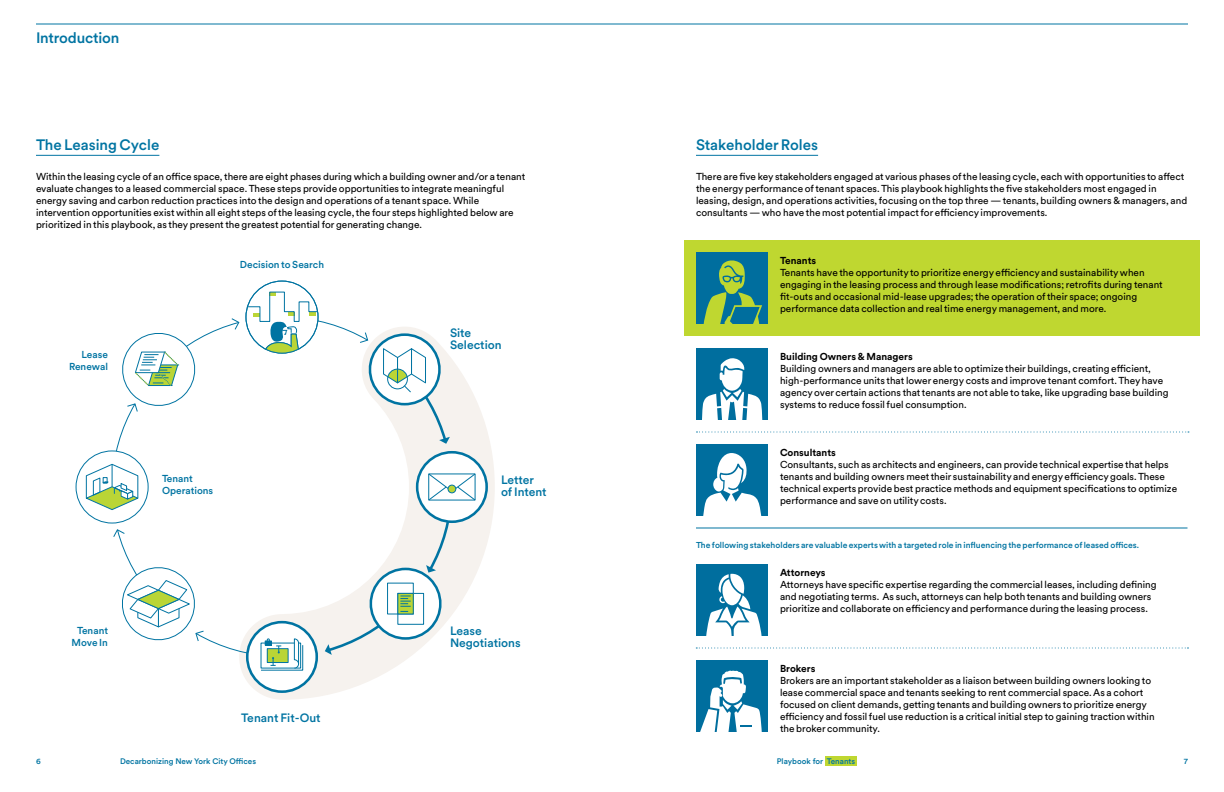
<style>
.page{position:relative;width:1224px;height:792px;background:#fff}
.page>*{position:absolute;margin:0;border:0;box-sizing:border-box;transform-origin:0 0}
.t1{font:500 15px "Circular XX";color:#0074a2}
.t2{font:500 12px/12px "Circular XX";color:#0074a2}
.t3{font:10px/12px "Circular XX";color:#000}
.t4{font:700 10px "Circular XX";color:#000}
.t5{font:500 10px/12px "Circular XX";color:#0074a2;text-align:right}
.t6{font:500 8.5px "Circular XX";color:#0074a2}
.t7{font:500 8px "Circular XX";color:#0074a2}
</style>
<div class="page">
<hr style="left:696px;top:155px;width:122px;height:1px;background:#0074a2">
<div style="left:684px;top:240px;width:516px;height:96px;background:#bfd730"></div>
<svg style="left:696px;top:252px;width:72px;height:72px"></svg>
<svg style="left:696px;top:660px;width:72px;height:72px"></svg>
<svg style="left:696px;top:348px;width:72px;height:72px"></svg>
<svg style="left:696px;top:444px;width:72px;height:72px"></svg>
<svg style="left:696px;top:432px;width:493px;height:1px"></svg>
<hr style="left:696px;top:527px;width:492px;height:1px;background:#0074a2">
<svg style="left:696px;top:648px;width:493px;height:1px"></svg>
<hr style="left:36px;top:155px;width:123px;height:1px;background:#0074a2">
<svg style="left:245px;top:322px;width:250px;height:378px"></svg>
<svg style="left:324px;top:451px;width:164px;height:204px"></svg>
<div style="left:448px;top:485px;width:8px;height:8px;background:#bad536;border-radius:50%"></div>
<div style="left:448px;top:485px;width:8px;height:8px;border:1px solid #0074a2;border-radius:50%"></div>
<svg style="left:113px;top:529px;width:205px;height:164px"></svg>
<svg style="left:84px;top:318px;width:156px;height:193px"></svg>
<svg style="left:247px;top:291px;width:203px;height:154px"></svg>
<div style="left:246px;top:281px;width:72px;height:73px;border:1px solid #0074a2;border-radius:50%"></div>
<svg style="left:696px;top:564px;width:72px;height:72px"></svg>
<hr style="left:612px;top:24px;width:576px;height:1px;background:#0074a2">
<hr style="left:36px;top:24px;width:576px;height:1px;background:#0074a2">
<div style="left:825px;top:756px;width:32px;height:10px;background:#bfd730"></div>
<h1 class="t1" style="left:36px;top:28px;width:85px">Introduction</h1>
<h1 class="t1" style="left:36px;top:135px;width:125px">The Leasing Cycle</h1>
<p class="t3" style="left:36px;top:170px;width:491px">Within the leasing cycle of an office space, there are eight phases during which a building owner and/or a tenant evaluate changes to a leased commercial space. These steps provide opportunities to integrate meaningful energy saving and carbon reduction practices into the design and operations of a tenant space. While intervention opportunities exist within all eight steps of the leasing cycle, the four steps highlighted below are prioritized in this playbook, as they present the greatest potential for generating change.</p>
<p class="t5" style="left:240px;top:258px;width:86px">Decision to Search</p>
<p class="t5" style="left:69px;top:348px;width:40px">Lease<br>Renewal</p>
<p class="t5" style="left:72px;top:624px;width:38px;text-align:center">Tenant<br>Move In</p>
<p class="t5" style="left:162px;top:472px;width:53px;text-align:left">Tenant<br>Operations</p>
<p class="t2" style="left:241px;top:711px;width:81px">Tenant Fit-Out</p>
<p class="t2" style="left:450px;top:326px;width:53px">Site<br>Selection</p>
<p class="t2" style="left:501px;top:473px;width:47px">Letter of Intent</p>
<p class="t2" style="left:450px;top:625px;width:72px">Lease<br>Negotiations</p>
<h1 class="t1" style="left:696px;top:135px;width:124px">Stakeholder Roles</h1>
<p class="t3" style="left:696px;top:170px;width:493px">There are five key stakeholders engaged at various phases of the leasing cycle, each with opportunities to affect the energy performance of tenant spaces. This playbook highlights the five stakeholders most engaged in leasing, design, and operations activities, focusing on the top three — tenants, building owners &amp; managers, and consultants — who have the most potential impact for efficiency improvements.</p>
<p class="t4" style="left:780px;top:254px;width:38px">Tenants</p>
<p class="t3" style="left:780px;top:266px;width:384px">Tenants have the opportunity to prioritize energy efficiency and sustainability when engaging in the leasing process and through lease modifications; retrofits during tenant fit-outs and occasional mid-lease upgrades; the operation of their space; ongoing performance data collection and real time energy management, and more.</p>
<p class="t4" style="left:780px;top:350px;width:134px">Building Owners &amp; Managers</p>
<p class="t3" style="left:780px;top:362px;width:390px">Building owners and managers are able to optimize their buildings, creating efficient, high-performance units that lower energy costs and improve tenant comfort. They have agency over certain actions that tenants are not able to take, like upgrading base building systems to reduce fossil fuel consumption.</p>
<p class="t4" style="left:780px;top:446px;width:57px">Consultants</p>
<p class="t3" style="left:780px;top:458px;width:399px">Consultants, such as architects and engineers, can provide technical expertise that helps tenants and building owners meet their sustainability and energy efficiency goals. These technical experts provide best practice methods and equipment specifications to optimize performance and save on utility costs.</p>
<p class="t6" style="left:696px;top:539px;width:445px">The following stakeholders are valuable experts with a targeted role in influencing the performance of leased offices.</p>
<p class="t4" style="left:780px;top:566px;width:47px">Attorneys</p>
<p class="t3" style="left:780px;top:578px;width:378px">Attorneys have specific expertise regarding the commercial leases, including defining and negotiating terms. As such, attorneys can help both tenants and building owners prioritize and collaborate on efficiency and performance during the leasing process.</p>
<p class="t4" style="left:780px;top:662px;width:37px">Brokers</p>
<p class="t3" style="left:780px;top:674px;width:376px">Brokers are an important stakeholder as a liaison between building owners looking to lease commercial space and tenants seeking to rent commercial space. As a cohort focused on client demands, getting tenants and building owners to prioritize energy efficiency and fossil fuel use reduction is a critical initial step to gaining traction within the broker community.</p>
<p class="t7" style="left:36px;top:755px;width:6px">6</p>
<p class="t7" style="left:120px;top:755px;width:138px">Decarbonizing New York City Offices</p>
<p class="t7" style="left:777px;top:755px;width:80px">Playbook for Tenants</p>
<p class="t7" style="left:1184px;top:755px;width:6px">7</p>
</div>
